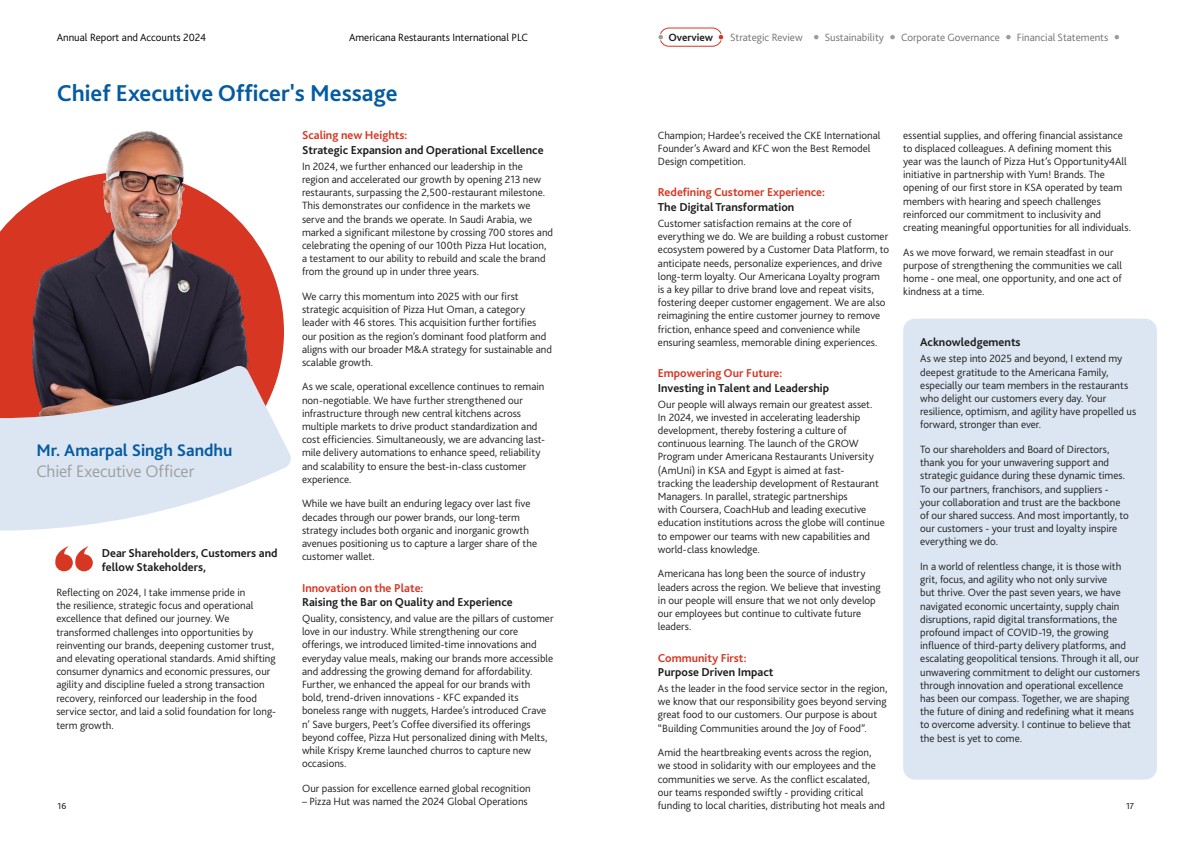
<style>
.page{position:relative;width:1191px;height:842px;background:#fff}
.page>*{position:absolute;margin:0;border:0;box-sizing:border-box;transform-origin:0 0}
.t1{font:700 24px "Bliss 2";color:#055ba0}
.t2{font:700 17.5px "Bliss 2";color:#055ba0}
.t3{font:300 17.5px "Bliss 2";letter-spacing:-.01em;color:#9d9d9c}
.t4{font:700 12px/14.4px "Bliss 2";color:#1d1d1b}
.t5{font:700 12px "Bliss 2";color:#d73623}
.t6{font:300 11px/13.2px "Bliss 2";color:#1d1d1b}
.t7{font:300 11px "Bliss 2";color:#706f6f}
.t8{font:300 11px "Bliss 2";color:#000}
.t9{font:700 11px "Bliss 2";color:#1d1d1b}
.t10{font:9px "Bliss 2";color:#1d1d1b}
</style>
<div class="page">
<img style="left:0;top:131px;width:284px;height:234px">
<svg style="left:0;top:365px;width:291px;height:166px;fill:#dce6f3"></svg>
<div style="left:903px;top:319px;width:254px;height:461px;background:#dce6f3;border-radius:12px"></div>
<svg style="left:55px;top:546px;width:38px;height:25px"></svg>
<div style="left:659px;top:28px;width:63px;height:19px;border:1px solid #d73623;border-radius:9px"></div>
<div style="left:657px;top:34px;width:7px;height:6px;border:1px solid #fff;border-radius:50%"></div>
<div style="left:717px;top:34px;width:7px;height:6px;border:1px solid #fff;border-radius:50%"></div>
<svg style="left:814px;top:35px;width:5px;height:5px"></svg>
<svg style="left:890px;top:35px;width:5px;height:5px"></svg>
<svg style="left:1006px;top:35px;width:5px;height:5px"></svg>
<div style="left:1113px;top:34px;width:7px;height:6px;border:1px solid #fff;border-radius:50%"></div>
<p class="t8" style="left:57px;top:30px;width:151px">Annual Report and Accounts 2024</p>
<p class="t8" style="left:349px;top:30px;width:180px">Americana Restaurants International PLC</p>
<p class="t9" style="left:668px;top:30px;width:46px">Overview</p>
<p class="t7" style="left:730px;top:30px;width:74px">Strategic Review</p>
<p class="t7" style="left:825px;top:30px;width:61px">Sustainability</p>
<p class="t7" style="left:901px;top:30px;width:100px">Corporate Governance</p>
<p class="t7" style="left:1017px;top:30px;width:93px">Financial Statements</p>
<h1 class="t1" style="left:57px;top:78px;width:342px">Chief Executive Officer's Message</h1>
<p class="t6" style="left:658px;top:128px;width:224px">Champion; Hardee’s received the CKE International<br>Founder’s Award and KFC won the Best Remodel<br>Design competition.</p>
<p class="t5" style="left:658px;top:185px;width:169px">Redefining Customer Experience:</p>
<p class="t4" style="left:658px;top:199px;width:138px">The Digital Transformation</p>
<p class="t6" style="left:658px;top:216px;width:233px">Customer satisfaction remains at the core of everything we do. We are building a robust customer ecosystem powered by a Customer Data Platform, to anticipate needs, personalize experiences, and drive long-term loyalty. Our Americana Loyalty program is a key pillar to drive brand love and repeat visits, fostering deeper customer engagement. We are also reimagining the entire customer journey to remove friction, enhance speed and convenience while ensuring seamless, memorable dining experiences.</p>
<p class="t5" style="left:658px;top:366px;width:126px">Empowering Our Future:</p>
<p class="t4" style="left:658px;top:380px;width:173px">Investing in Talent and Leadership</p>
<p class="t6" style="left:658px;top:397px;width:228px">Our people will always remain our greatest asset.<br>In 2024, we invested in accelerating leadership development, thereby fostering a culture of continuous learning. The launch of the GROW Program under Americana Restaurants University (AmUni) in KSA and Egypt is aimed at fast-<br>tracking the leadership development of Restaurant Managers. In parallel, strategic partnerships<br>with Coursera, CoachHub and leading executive education institutions across the globe will continue to empower our teams with new capabilities and world-class knowledge.</p>
<p class="t6" style="left:658px;top:567px;width:224px">Americana has long been the source of industry leaders across the region. We believe that investing in our people will ensure that we not only develop our employees but continue to cultivate future leaders.</p>
<p class="t5" style="left:658px;top:650px;width:90px">Community First:</p>
<p class="t4" style="left:658px;top:664px;width:117px">Purpose Driven Impact</p>
<p class="t6" style="left:658px;top:681px;width:231px">As the leader in the food service sector in the region, we know that our responsibility goes beyond serving great food to our customers. Our purpose is about “Building Communities around the Joy of Food”.</p>
<p class="t6" style="left:658px;top:746px;width:229px">Amid the heartbreaking events across the region, we stood in solidarity with our employees and the communities we serve. As the conflict escalated, our teams responded swiftly - providing critical funding to local charities, distributing hot meals and</p>
<p class="t6" style="left:903px;top:128px;width:229px">essential supplies, and offering financial assistance to displaced colleagues. A defining moment this year was the launch of Pizza Hut’s Opportunity4All initiative in partnership with Yum! Brands. The opening of our first store in KSA operated by team members with hearing and speech challenges reinforced our commitment to inclusivity and creating meaningful opportunities for all individuals.</p>
<p class="t6" style="left:903px;top:245px;width:220px">As we move forward, we remain steadfast in our purpose of strengthening the communities we call home - one meal, one opportunity, and one act of kindness at a time.</p>
<p class="t5" style="left:302px;top:128px;width:107px">Scaling new Heights:</p>
<p class="t4" style="left:302px;top:142px;width:243px">Strategic Expansion and Operational Excellence</p>
<p class="t6" style="left:302px;top:159px;width:253px">In 2024, we further enhanced our leadership in the<br>region and accelerated our growth by opening 213 new restaurants, surpassing the 2,500-restaurant milestone.<br>This demonstrates our confidence in the markets we serve and the brands we operate. In Saudi Arabia, we marked a significant milestone by crossing 700 stores and celebrating the opening of our 100th Pizza Hut location, a testament to our ability to rebuild and scale the brand from the ground up in under three years.</p>
<p class="t6" style="left:302px;top:289px;width:251px">We carry this momentum into 2025 with our first strategic acquisition of Pizza Hut Oman, a category leader with 46 stores. This acquisition further fortifies our position as the region’s dominant food platform and aligns with our broader M&amp;A strategy for sustainable and scalable growth.</p>
<p class="t6" style="left:302px;top:380px;width:245px">As we scale, operational excellence continues to remain non-negotiable. We have further strengthened our infrastructure through new central kitchens across multiple markets to drive product standardization and cost efficiencies. Simultaneously, we are advancing last&shy;mile delivery automations to enhance speed, reliability and scalability to ensure the best-in-class customer experience.</p>
<p class="t6" style="left:302px;top:497px;width:237px">While we have built an enduring legacy over last five decades through our power brands, our long-term strategy includes both organic and inorganic growth avenues positioning us to capture a larger share of the customer wallet.</p>
<p class="t5" style="left:302px;top:580px;width:123px">Innovation on the Plate:</p>
<p class="t4" style="left:302px;top:594px;width:212px">Raising the Bar on Quality and Experience</p>
<p class="t6" style="left:302px;top:611px;width:253px">Quality, consistency, and value are the pillars of customer love in our industry. While strengthening our core offerings, we introduced limited-time innovations and everyday value meals, making our brands more accessible and addressing the growing demand for affordability.<br>Further, we enhanced the appeal for our brands with bold, trend-driven innovations - KFC expanded its boneless range with nuggets, Hardee’s introduced Crave n’ Save burgers, Peet’s Coffee diversified its offerings beyond coffee, Pizza Hut personalized dining with Melts, while Krispy Kreme launched churros to capture new occasions.</p>
<p class="t6" style="left:302px;top:781px;width:230px">Our passion for excellence earned global recognition</p>
<p class="t6" style="left:302px;top:794px;width:227px">– Pizza Hut was named the 2024 Global Operations</p>
<p class="t4" style="left:920px;top:335px;width:102px">Acknowledgements</p>
<p class="t6" style="left:920px;top:352px;width:218px">As we step into 2025 and beyond, I extend my deepest gratitude to the Americana Family, especially our team members in the restaurants who delight our customers every day. Your resilience, optimism, and agility have propelled us forward, stronger than ever.</p>
<p class="t6" style="left:920px;top:442px;width:210px">To our shareholders and Board of Directors, thank you for your unwavering support and strategic guidance during these dynamic times.<br>To our partners, franchisors, and suppliers - your collaboration and trust are the backbone of our shared success. And most importantly, to our customers - your trust and loyalty inspire everything we do.</p>
<p class="t6" style="left:920px;top:559px;width:221px">In a world of relentless change, it is those with grit, focus, and agility who not only survive<br>but thrive. Over the past seven years, we have navigated economic uncertainty, supply chain disruptions, rapid digital transformations, the profound impact of COVID-19, the growing influence of third-party delivery platforms, and escalating geopolitical tensions. Through it all, our unwavering commitment to delight our customers through innovation and operational excellence has been our compass. Together, we are shaping the future of dining and redefining what it means to overcome adversity. I continue to believe that the best is yet to come.</p>
<h2 class="t2" style="left:36px;top:439px;width:197px">Mr. Amarpal Singh Sandhu</h2>
<h2 class="t3" style="left:36px;top:460px;width:159px">Chief Executive Officer</h2>
<p class="t4" style="left:102px;top:545px;width:177px">Dear Shareholders, Customers and fellow Stakeholders,</p>
<p class="t6" style="left:56px;top:585px;width:221px">Reflecting on 2024, I take immense pride in<br>the resilience, strategic focus and operational excellence that defined our journey. We transformed challenges into opportunities by reinventing our brands, deepening customer trust, and elevating operational standards. Amid shifting consumer dynamics and economic pressures, our agility and discipline fueled a strong transaction recovery, reinforced our leadership in the food service sector, and laid a solid foundation for long-</p>
<p class="t6" style="left:56px;top:719px;width:59px">term growth.</p>
<p class="t10" style="left:58px;top:800px;width:10px">16</p>
<p class="t10" style="left:1126px;top:800px;width:10px">17</p>
</div>
